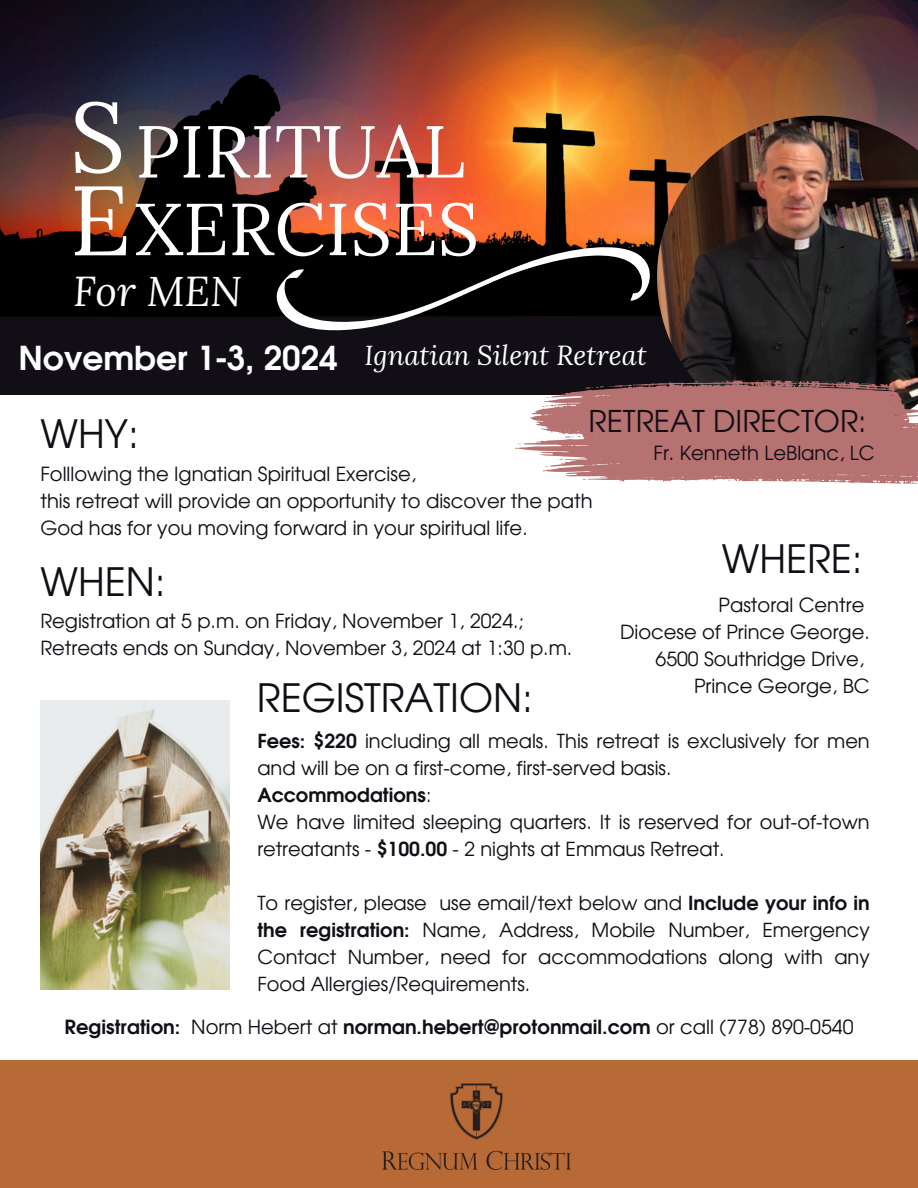
<style>
.page{position:relative;width:918px;height:1188px;background:#fff}
.page>*{position:absolute;margin:0;border:0;box-sizing:border-box;transform-origin:0 0}
.t1{font:98.4px/83.2px "Lora";color:#fff}
.t2{font:73.35px/77.7px "Lora";color:#fff}
.t3{font:italic 41.4px "Lora";color:#fff}
.t4{font:39.15px "Evolventa";color:#120e16}
.t5{font:700 33px "Evolventa";color:#fff}
.t6{font:30px "Evolventa";color:#120e16}
.t7{font:italic 27.3px "Lora";color:#fff}
.t8{font:19.5px "Evolventa";color:#120e16}
.t9{font:700 19.5px "Evolventa";color:#120e16}
.t10{font:19.35px/27px "Evolventa";color:#120e16}
.t11{font:700 19.35px "Evolventa";color:#120e16}
.s1{font-weight:700}
.s2{font-weight:400}
</style>
<div class="page">
<div style="left:0;top:316px;width:918px;height:79px;background:#120e16"></div>
<img style="left:0;top:0;width:918px;height:316px">
<img style="left:40px;top:701px;width:189px;height:289px">
<img style="left:657px;top:116px;width:261px;height:264px">
<div style="left:0;top:1060px;width:918px;height:128px;background:#b76936"></div>
<img style="left:383px;top:1084px;width:188px;height:85px">
<svg style="left:275px;top:238px;width:375px;height:93px"></svg>
<svg style="left:515px;top:380px;width:403px;height:104px;background:#b47b7b"></svg>
<h2 class="t1" style="left:70px;top:94px;width:63px">S<br>E</h2>
<p class="t2" style="left:135px;top:112px;width:345px">PIRITUAL<br>XERCISES</p>
<p class="t3" style="left:73px;top:264px;width:170px">For MEN</p>
<p class="t5" style="left:18px;top:343px;width:321px">November 1-3, 2024</p>
<p class="t4" style="left:40px;top:417px;width:100px">WHY:</p>
<p class="t7" style="left:364px;top:337px;width:284px">Ignatian Silent Retreat</p>
<p class="t6" style="left:589px;top:408px;width:279px">RETREAT DIRECTOR:</p>
<p class="t8" style="left:654px;top:445px;width:223px">Fr. Kenneth LeBlanc, LC</p>
<h4 class="t8" style="left:40px;top:466px;width:377px">Folllowing the Ignatian Spiritual Exercise,</h4>
<h6 class="t8" style="left:40px;top:493px;width:554px">this retreat will provide an opportunity to discover the path</h6>
<h5 class="t8" style="left:40px;top:520px;width:489px">God has for you moving forward in your spiritual life.</h5>
<p class="t4" style="left:40px;top:565px;width:127px">WHEN:</p>
<p class="t8" style="left:40px;top:613px;width:485px">Registration at 5 p.m. on Friday, November 1, 2024.;</p>
<p class="t8" style="left:40px;top:640px;width:533px">Retreats ends on Sunday, November 3, 2024 at 1:30 p.m.</p>
<h3 class="t4" style="left:257px;top:681px;width:278px">REGISTRATION:</h3>
<h3 class="t4" style="left:722px;top:541px;width:142px">WHERE:</h3>
<p class="t8" style="left:719px;top:596px;width:147px">Pastoral Centre</p>
<p class="t8" style="left:620px;top:623px;width:251px">Diocese of Prince George.</p>
<p class="t8" style="left:656px;top:650px;width:210px">6500 Southridge Drive,</p>
<h3 class="t8" style="left:694px;top:677px;width:177px">Prince George, BC</h3>
<p class="t10" style="left:257px;top:728px;width:614px"><span class="s1">Fees: $220</span> including all meals. This retreat is exclusively for men and will be on a first-come, first-served basis.</p>
<p class="t11" style="left:257px;top:786px;width:176px">Accommodations<span class="s2">:</span></p>
<h3 class="t10" style="left:257px;top:809px;width:614px">We have limited sleeping quarters. It is reserved for out-of-town retreatants - <span class="s1">$100.00</span> - 2 nights at Emmaus Retreat.</h3>
<p class="t10" style="left:257px;top:890px;width:614px;text-align:justify">To register, please use email/text below and <span class="s1">Include your info in the registration:</span> Name, Address, Mobile Number, Emergency Contact Number, need for accommodations along with any Food Allergies/Requirements.</p>
<p class="t9" style="left:64px;top:1018px;width:790px">Registration: <span class="s2">Norm Hebert at</span> norman.hebert@protonmail.com <span class="s2">or call (778) 890-0540</span></p>
</div>
